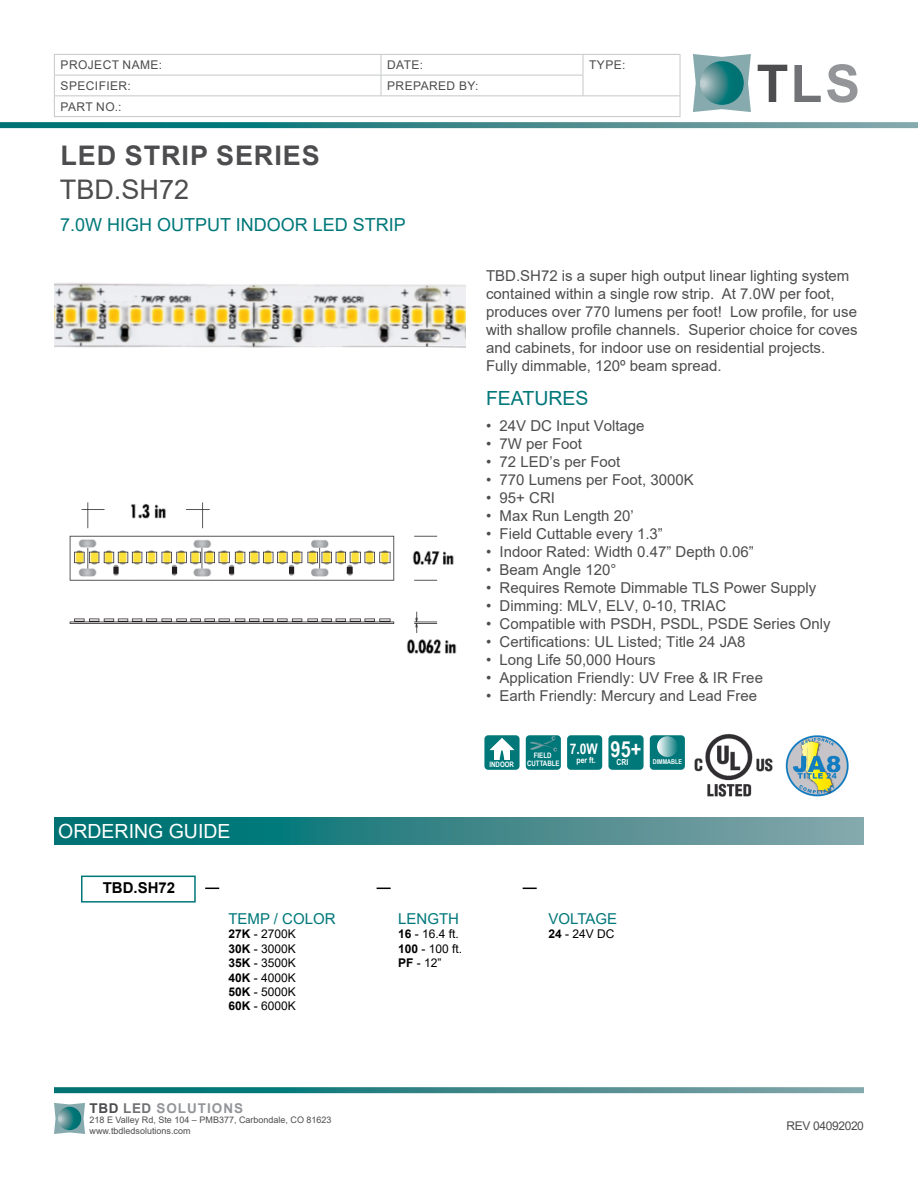
<style>
.page{position:relative;width:918px;height:1188px;background:#fff}
.page>*{position:absolute;margin:0;border:0;box-sizing:border-box;transform-origin:0 0}
.t1{font:700 52.2px "Arial";color:#4d4d4f}
.t2{font:700 27px "Arial";letter-spacing:.035em;color:#4d4d4f}
.t3{font:27px "Arial";color:#4d4d4f}
.t4{font:19.5px "Arial";color:#fff}
.t5{font:19.5px "Arial";color:#007779}
.t6{font:18px "Arial";color:#007779}
.t7{font:15px/18px "Arial";color:#4d4d4f}
.t8{font:15px "Arial";color:#007779}
.t9{font:700 15px "Arial";color:#000}
.t10{font:700 14.7px "Arial Narrow";color:#fff}
.t11{font:700 13.5px "Arial";letter-spacing:.075em;color:#939598}
.t12{font:12px/14.4px "Arial";color:#000}
.t13{font:12px "Arial";letter-spacing:.035em;color:#4d4d4f}
.t14{font:12px "Arial";letter-spacing:-.03em;color:#4d4d4f}
.t15{font:9px/10.5px "Arial";color:#4d4d4f}
.t16{font:700 8.4px "Arial Narrow";color:#fff}
.t17{font:700 7.5px/7.6px "Arial Narrow";color:#fff;text-align:center}
.t18{font:700 6.6px "Arial Narrow";color:#fff}
.s1{color:#717275}
.s2{color:#939598}
.s3{font-weight:700}
.s4{color:#4d4d4f}
.s5{font-size:22.05px}
</style>
<div class="page">
<svg style="left:0;top:122px;width:918px;height:6px;background:#3d8a8c"></svg>
<svg style="left:693px;top:54px;width:58px;height:58px;background:#9bb9bc"></svg>
<svg style="left:700px;top:61px;width:44px;height:44px;background:#3a898b"></svg>
<hr style="left:54px;top:54px;width:327px;height:1px;background:#c5c7c9">
<hr style="left:381px;top:54px;width:202px;height:1px;background:#c5c7c9">
<hr style="left:583px;top:54px;width:97px;height:1px;background:#c5c7c9">
<hr style="left:54px;top:75px;width:327px;height:1px;background:#c5c7c9">
<hr style="left:381px;top:75px;width:202px;height:1px;background:#c5c7c9">
<svg style="left:381px;top:55px;width:1px;height:40px"></svg>
<svg style="left:583px;top:55px;width:1px;height:40px"></svg>
<hr style="left:54px;top:95px;width:327px;height:1px;background:#c5c7c9">
<svg style="left:54px;top:55px;width:1px;height:61px"></svg>
<hr style="left:381px;top:95px;width:202px;height:1px;background:#c5c7c9">
<hr style="left:583px;top:95px;width:97px;height:1px;background:#c5c7c9">
<svg style="left:680px;top:55px;width:1px;height:61px"></svg>
<hr style="left:54px;top:116px;width:327px;height:1px;background:#c5c7c9">
<hr style="left:381px;top:116px;width:202px;height:1px;background:#c5c7c9">
<hr style="left:583px;top:116px;width:97px;height:1px;background:#c5c7c9">
<svg style="left:54px;top:818px;width:810px;height:27px;background:#38878a"></svg>
<div style="left:81px;top:876px;width:115px;height:27px;border:2px solid #007779"></div>
<svg style="left:54px;top:1087px;width:810px;height:6px;background:#3d8b8d"></svg>
<svg style="left:54px;top:1103px;width:31px;height:31px"></svg>
<svg style="left:58px;top:1107px;width:23px;height:23px"></svg>
<div style="left:484px;top:735px;width:36px;height:35px;background:#007779;border-radius:4px"></div>
<svg style="left:489px;top:738px;width:26px;height:22px"></svg>
<div style="left:526px;top:735px;width:35px;height:35px;background:#007779;border-radius:4px"></div>
<svg style="left:530px;top:736px;width:31px;height:17px"></svg>
<img style="left:785px;top:735px;width:64px;height:62px">
<img style="left:694px;top:734px;width:79px;height:63px">
<img style="left:54px;top:283px;width:412px;height:65px">
<img style="left:69px;top:502px;width:388px;height:152px">
<svg style="left:205px;top:888px;width:14px;height:1px"></svg>
<svg style="left:377px;top:888px;width:14px;height:1px"></svg>
<svg style="left:523px;top:888px;width:14px;height:1px"></svg>
<div style="left:567px;top:735px;width:35px;height:35px;background:#007779;border-radius:4px"></div>
<div style="left:608px;top:735px;width:36px;height:35px;background:#007779;border-radius:4px"></div>
<div style="left:650px;top:735px;width:35px;height:35px;background:#007779;border-radius:4px"></div>
<svg style="left:657px;top:736px;width:21px;height:21px"></svg>
<p class="t13" style="left:61px;top:57px;width:103px">PROJECT NAME:</p>
<p class="t13" style="left:387px;top:57px;width:37px">DATE:</p>
<p class="t13" style="left:589px;top:57px;width:38px">TYPE:</p>
<p class="t13" style="left:61px;top:77px;width:72px">SPECIFIER:</p>
<p class="t13" style="left:387px;top:77px;width:93px">PREPARED BY:</p>
<p class="t13" style="left:61px;top:98px;width:63px">PART NO.:</p>
<h2 class="t2" style="left:60px;top:137px;width:261px">LED STRIP SERIES</h2>
<h2 class="t3" style="left:60px;top:171px;width:131px">TBD.SH72</h2>
<p class="t6" style="left:60px;top:212px;width:347px">7.0W HIGH OUTPUT INDOOR LED STRIP</p>
<h1 class="t1" style="left:757px;top:47px;width:105px">T<span class="s1">L</span><span class="s2">S</span></h1>
<p class="t7" style="left:486px;top:267px;width:373px">TBD.SH72 is a super high output linear lighting system contained within a single row strip. At 7.0W per foot, produces over 770 lumens per foot! Low profile, for use with shallow profile channels. Superior choice for coves and cabinets, for indoor use on residential projects.<br>Fully dimmable, 120º beam spread.</p>
<h3 class="t5" style="left:486px;top:385px;width:104px">FEATURES</h3>
<p class="t7" style="left:486px;top:417px;width:160px">• 24V DC Input Voltage</p>
<p class="t7" style="left:486px;top:435px;width:98px">• 7W per Foot</p>
<p class="t7" style="left:486px;top:453px;width:136px">• 72 LED’s per Foot</p>
<p class="t7" style="left:486px;top:471px;width:209px">• 770 Lumens per Foot, 3000K</p>
<p class="t7" style="left:486px;top:489px;width:71px">• 95+ CRI</p>
<p class="t7" style="left:486px;top:507px;width:149px">• Max Run Length 20’</p>
<p class="t7" style="left:486px;top:525px;width:178px">• Field Cuttable every 1.3”</p>
<p class="t7" style="left:486px;top:543px;width:269px">• Indoor Rated: Width 0.47” Depth 0.06”</p>
<p class="t7" style="left:486px;top:561px;width:132px">• Beam Angle 120°</p>
<p class="t7" style="left:486px;top:579px;width:332px">• Requires Remote Dimmable TLS Power Supply</p>
<p class="t7" style="left:486px;top:597px;width:242px">• Dimming: MLV, ELV, 0-10, TRIAC</p>
<p class="t7" style="left:486px;top:615px;width:346px">• Compatible with PSDH, PSDL, PSDE Series Only</p>
<p class="t7" style="left:486px;top:633px;width:261px">• Certifications: UL Listed; Title 24 JA8</p>
<p class="t7" style="left:486px;top:651px;width:171px">• Long Life 50,000 Hours</p>
<p class="t7" style="left:486px;top:669px;width:279px">• Application Friendly: UV Free &amp; IR Free</p>
<p class="t7" style="left:486px;top:687px;width:273px">• Earth Friendly: Mercury and Lead Free</p>
<h3 class="t4" style="left:58px;top:818px;width:174px">ORDERING GUIDE</h3>
<p class="t9" style="left:103px;top:878px;width:74px">TBD.SH72</p>
<p class="t8" style="left:228px;top:908px;width:109px">TEMP / COLOR</p>
<p class="t12" style="left:228px;top:927px;width:69px;text-align:justify"><span class="s3">27K</span> - 2700K <span class="s3">30K</span> - 3000K <span class="s3">35K</span> - 3500K <span class="s3">40K</span> - 4000K <span class="s3">50K</span> - 5000K <span class="s3">60K</span> - 6000K</p>
<p class="t11" style="left:90px;top:1098px;width:155px"><span class="s4">TBD</span> <span class="s1">LED</span> SOLUTIONS</p>
<p class="t15" style="left:90px;top:1115px;width:243px">218 E Valley Rd, Ste 104 – PMB377, Carbondale, CO 81623 www.tbdledsolutions.com</p>
<p class="t17" style="left:489px;top:761px;width:26px">INDOOR</p>
<p class="t17" style="left:527px;top:751px;width:34px">FIELD<br>CUTTABLE</p>
<p class="t10" style="left:570px;top:737px;width:73px">7.0W <span class="s5">95+</span></p>
<p class="t16" style="left:577px;top:753px;width:21px">per ft.</p>
<p class="t16" style="left:616px;top:756px;width:13px">CRI</p>
<p class="t18" style="left:653px;top:757px;width:31px">DIMMABLE</p>
<p class="t8" style="left:398px;top:908px;width:62px">LENGTH</p>
<p class="t12" style="left:398px;top:927px;width:66px"><span class="s3">16</span> - 16.4 ft.<br><span class="s3">100</span> - 100 ft.<br><span class="s3">PF</span> - 12”</p>
<p class="t8" style="left:549px;top:908px;width:70px">VOLTAGE</p>
<p class="t12" style="left:549px;top:927px;width:68px"><span class="s3">24</span> - 24V DC</p>
<p class="t14" style="left:787px;top:1117px;width:79px">REV 04092020</p>
</div>
